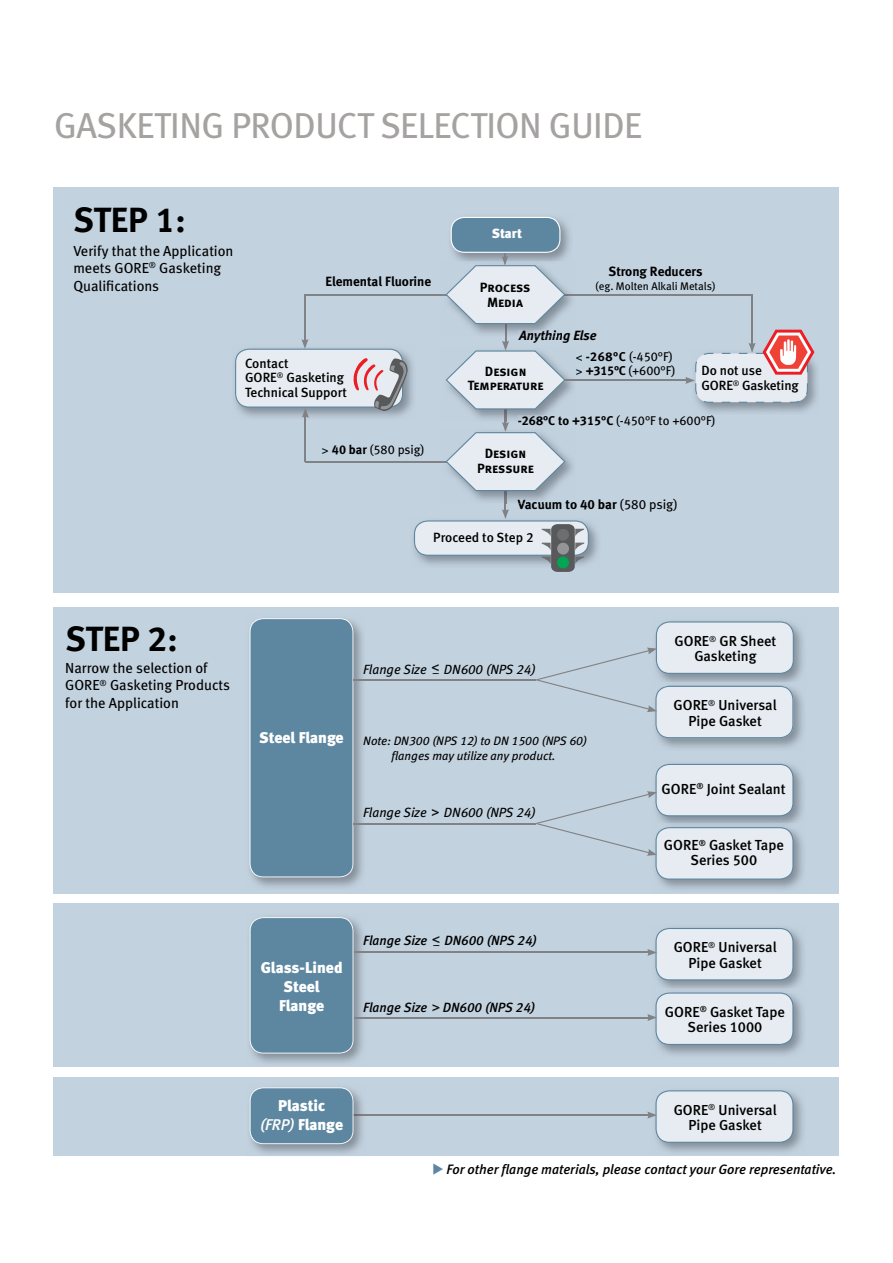
<style>
.page{position:relative;width:893px;height:1263px;background:#fff}
.page>*{position:absolute;margin:0;border:0;box-sizing:border-box;transform-origin:0 0}
.t1{font:36px "Meta Book LF";letter-spacing:-.015em;color:#a5a3a1}
.t2{font:34.95px "Meta Bold LF";color:#000}
.t3{font:900 15.6px/18.8px "Meta";color:#fff;text-align:center}
.t4{font:14.55px/17.4px "Meta Book LF";color:#000}
.t5{font:14.55px/15px "Meta Medium LF";color:#000;text-align:center}
.t6{font:14.4px/15.6px "Meta Medium LF";color:#000;text-align:center}
.t7{font:italic 13.65px "Meta Medium LF";color:#000}
.t8{font:13.35px/14.4px "Meta Medium LF";color:#000}
.t9{font:13.35px "Meta Bold LF";color:#000}
.t10{font:italic 13.35px "Meta Book LF";letter-spacing:-.005em;color:#000}
.t11{font:italic 13.35px "Meta Medium LF";letter-spacing:-.005em;color:#000}
.t12{font:13.35px/14.4px "Meta Bold LF Caps";letter-spacing:-.005em;color:#000;text-align:center}
.t13{font:italic 13.35px "Meta Bold LF";color:#000}
.t14{font:900 13.35px "Meta";color:#fff}
.t15{font:12.75px/13.8px "Meta Book LF";color:#000}
.t16{font:italic 12.3px/14.4px "Meta Book LF";color:#000;text-align:center}
.t17{font:11.1px "Meta Book LF";color:#000}
.t18{font:8.4px "Meta Book LF";color:#000}
.s1{font-family:"Helvetica";font-size:11.7px}
.s2{font-family:"Meta Bold LF"}
.s3{font-family:"Meta Book LF"}
.s4{font-family:"Helvetica";font-style:normal}
.s5{font-family:"Meta Medium LF";font-weight:400;font-style:italic}
</style>
<div class="page">
<div style="left:53px;top:187px;width:786px;height:406px;background:#c3d2df"></div>
<hr style="left:560px;top:294px;width:192px;height:2px;background:#808285">
<hr style="left:751px;top:294px;width:2px;height:51px;background:#808285">
<hr style="left:304px;top:295px;width:147px;height:1px;background:#808285">
<hr style="left:304px;top:295px;width:1px;height:46px;background:#808285">
<hr style="left:305px;top:461px;width:147px;height:1px;background:#808285">
<hr style="left:305px;top:415px;width:1px;height:47px;background:#808285">
<svg style="left:322px;top:448px;width:6px;height:6px"></svg>
<img style="left:698px;top:351px;width:119px;height:61px">
<hr style="left:564px;top:380px;width:124px;height:1px;background:#808285">
<svg style="left:685px;top:330px;width:129px;height:73px"></svg>
<svg style="left:414px;top:217px;width:175px;height:355px"></svg>
<svg style="left:235px;top:339px;width:173px;height:79px"></svg>
<div style="left:53px;top:607px;width:786px;height:287px;background:#c3d2df"></div>
<div style="left:53px;top:903px;width:786px;height:164px;background:#c3d2df"></div>
<div style="left:53px;top:1077px;width:786px;height:79px;background:#c3d2df"></div>
<img style="left:249px;top:621px;width:117px;height:266px">
<div style="left:250px;top:618px;width:103px;height:259px;background:#5d87a1"></div>
<img style="left:659px;top:763px;width:144px;height:126px">
<img style="left:793px;top:823px;width:10px;height:6px">
<img style="left:658px;top:927px;width:145px;height:62px">
<img style="left:658px;top:996px;width:145px;height:59px">
<img style="left:659px;top:1094px;width:144px;height:58px">
<hr style="left:354px;top:679px;width:182px;height:1px;background:#808285">
<svg style="left:536px;top:621px;width:258px;height:117px"></svg>
<hr style="left:354px;top:823px;width:182px;height:1px;background:#808285">
<svg style="left:536px;top:764px;width:257px;height:116px"></svg>
<img style="left:249px;top:919px;width:117px;height:144px">
<div style="left:250px;top:917px;width:103px;height:136px;background:#5d87a1"></div>
<hr style="left:354px;top:952px;width:295px;height:1px;background:#808285">
<svg style="left:647px;top:928px;width:146px;height:52px;background:#dce4eb"></svg>
<hr style="left:354px;top:1017px;width:295px;height:1px;background:#808285">
<svg style="left:647px;top:992px;width:146px;height:53px;background:#cfdae3"></svg>
<hr style="left:354px;top:1114px;width:296px;height:2px;background:#808285">
<svg style="left:647px;top:1090px;width:146px;height:53px;background:#dbe3ea"></svg>
<img style="left:249px;top:1100px;width:111px;height:54px">
<svg style="left:250px;top:1087px;width:113px;height:57px;background:#6b90a8"></svg>
<svg style="left:432px;top:664px;width:7px;height:7px"></svg>
<svg style="left:432px;top:809px;width:7px;height:7px"></svg>
<svg style="left:433px;top:936px;width:6px;height:7px"></svg>
<svg style="left:433px;top:1004px;width:6px;height:7px"></svg>
<div style="left:664px;top:837px;width:120px;height:34px;background:#e6ecf1"></div>
<div style="left:660px;top:774px;width:129px;height:34px;background:#e6ecf1"></div>
<div style="left:665px;top:1003px;width:120px;height:34px;background:#e6ecf1"></div>
<h1 class="t1" style="left:54px;top:104px;width:590px">GASKETING PRODUCT SELECTION GUIDE</h1>
<h2 class="t2" style="left:73px;top:199px;width:114px">STEP 1:</h2>
<p class="t4" style="left:73px;top:242px;width:162px">Verify that the Application meets GORE<sup>®</sup> Gasketing<br>Qualifications</p>
<p class="t9" style="left:325px;top:274px;width:107px">Elemental Fluorine</p>
<p class="t8" style="left:245px;top:356px;width:103px">Contact<br>GORE<sup>®</sup> Gasketing<br>Technical Support</p>
<p class="t15" style="left:322px;top:442px;width:104px"><span class="s1">&gt;</span> <span class="s2">40 bar</span> (580 psig)</p>
<p class="t14" style="left:492px;top:225px;width:32px">Start</p>
<p class="t9" style="left:609px;top:263px;width:95px">Strong Reducers</p>
<p class="t17" style="left:595px;top:280px;width:121px">(eg. Molten Alkali Metals)</p>
<p class="t13" style="left:519px;top:327px;width:79px">Anything Else</p>
<p class="t12" style="left:480px;top:280px;width:52px">Process<br>Media</p>
<p class="t12" style="left:468px;top:364px;width:77px">Design<br>Temperature</p>
<p class="t15" style="left:576px;top:350px;width:101px"><span class="s1">&lt;</span> <span class="s2">-268°C</span> (-450°F) <span class="s1">&gt;</span> <span class="s2">+315°C</span> (+600°F)</p>
<p class="t8" style="left:701px;top:363px;width:99px">Do not use<br>GORE<sup>®</sup> Gasketing</p>
<p class="t15" style="left:518px;top:414px;width:199px"><span class="s2">-268°C to +315°C</span> (-450°F to +600°F)</p>
<p class="t12" style="left:477px;top:446px;width:58px">Design<br>Pressure</p>
<p class="t9" style="left:518px;top:496px;width:161px">Vacuum to 40 bar <span class="s3">(580 psig)</span></p>
<p class="t8" style="left:433px;top:530px;width:102px">Proceed to Step 2</p>
<h2 class="t2" style="left:65px;top:618px;width:114px">STEP 2:</h2>
<p class="t4" style="left:65px;top:659px;width:166px">Narrow the selection of<br>GORE<sup>®</sup> Gasketing Products for the Application</p>
<p class="t10" style="left:363px;top:661px;width:174px">Flange Size <sup>&lt;</sup> <sub>–</sub> DN600 (NPS 24)</p>
<p class="t3" style="left:259px;top:728px;width:86px">Steel Flange</p>
<p class="t16" style="left:363px;top:734px;width:225px">Note: DN300 (NPS 12) to DN 1500 (NPS 60) flanges may utilize any product.</p>
<p class="t10" style="left:363px;top:804px;width:174px">Flange Size <span class="s4">&gt;</span> DN600 (NPS 24)</p>
<p class="t6" style="left:675px;top:633px;width:103px">GORE<sup>®</sup> GR Sheet<br>Gasketing</p>
<p class="t6" style="left:674px;top:697px;width:104px">GORE<sup>®</sup> Universal<br>Pipe Gasket</p>
<p class="t5" style="left:662px;top:781px;width:126px">GORE<sup>®</sup> Joint Sealant</p>
<p class="t6" style="left:661px;top:782px;width:11px">G</p>
<p class="t18" style="left:695px;top:782px;width:9px">®</p>
<p class="t6" style="left:729px;top:782px;width:62px">t Sealant*</p>
<p class="t5" style="left:664px;top:838px;width:121px">GORE<sup>®</sup> Gasket Tape<br>Series 500</p>
<p class="t6" style="left:670px;top:838px;width:113px">GORE<sup>®</sup> Seri s 300<br>Gasket Tape</p>
<p class="t3" style="left:261px;top:958px;width:83px">Glass-Lined<br>Steel<br>Flange</p>
<p class="t11" style="left:363px;top:933px;width:175px">Flange Size <sup>&lt;</sup> DN600 (NPS 24)</p>
<p class="t16" style="left:433px;top:937px;width:9px">–</p>
<p class="t11" style="left:363px;top:1000px;width:173px">Flange Size <span class="s4">&gt;</span> DN600 (NPS 24)</p>
<p class="t6" style="left:674px;top:939px;width:105px">GORE<sup>®</sup> Universal<br>Pipe Gasket</p>
<p class="t6" style="left:669px;top:1004px;width:113px">GORE<sup>®</sup> Series 600<br>Gasket Tape</p>
<p class="t5" style="left:665px;top:1005px;width:121px">GORE<sup>®</sup> Gasket Tape<br>Series 1000</p>
<p class="t3" style="left:260px;top:1096px;width:85px">Plastic <span class="s5">(FRP)</span> Flange</p>
<p class="t6" style="left:674px;top:1102px;width:105px">GORE<sup>®</sup> Universal<br>Pipe Gasket</p>
<p class="t7" style="left:447px;top:1161px;width:391px">For other flange materials, please contact your Gore representative.</p>
</div>
